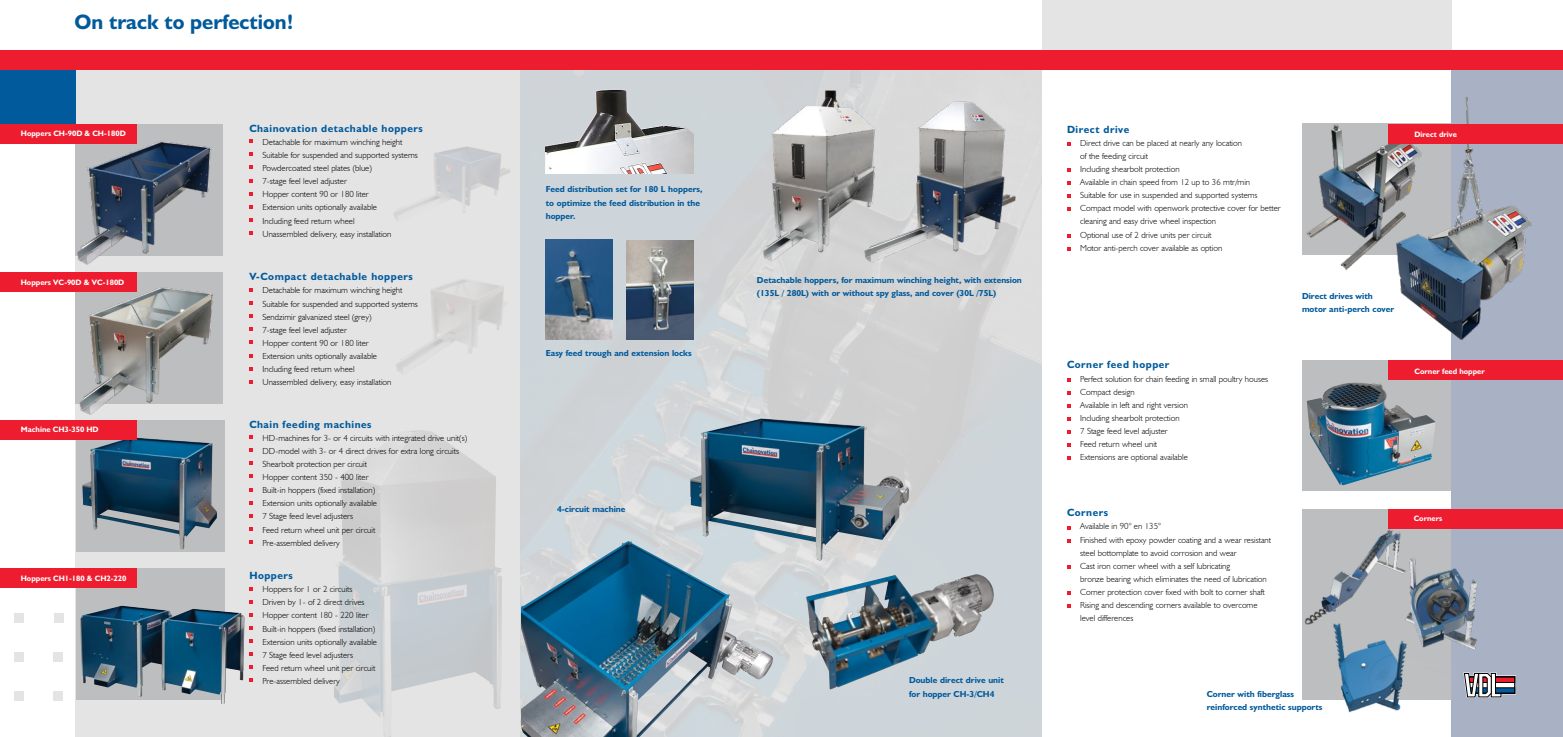
<style>
.page{position:relative;width:1563px;height:737px;background:#fff}
.page>*{position:absolute;margin:0;border:0;box-sizing:border-box;transform-origin:0 0}
.t1{font:700 21px "Humanist 521 BT";color:#005a9c}
.t2{font:700 10.5px "Humanist 521 BT";letter-spacing:.05em;color:#005a9c}
.t3{font:300 8.75px/13.1px "Humanist 521 BT";color:#000}
.t4{font:700 8.75px/13.1px "Humanist 521 BT";color:#005a9c}
.t5{font:700 7.88px "Humanist 521 BT";color:#fff}
</style>
<div class="page">
<div style="left:14px;top:613px;width:10px;height:10px;background:#e5e4e4"></div>
<div style="left:14px;top:652px;width:10px;height:9px;background:#e5e4e4"></div>
<div style="left:14px;top:690px;width:10px;height:10px;background:#e5e4e4"></div>
<div style="left:53px;top:652px;width:10px;height:9px;background:#e5e4e4"></div>
<div style="left:53px;top:690px;width:10px;height:10px;background:#e5e4e4"></div>
<div style="left:54px;top:613px;width:9px;height:10px;background:#e5e4e4"></div>
<div style="left:76px;top:61px;width:966px;height:676px;background:#e5e4e4"></div>
<img style="left:334px;top:430px;width:168px;height:307px">
<img style="left:521px;top:69px;width:521px;height:668px">
<div style="left:0;top:62px;width:76px;height:64px;background:#005a9c"></div>
<div style="left:1302px;top:360px;width:149px;height:131px;background:#bcbec0"></div>
<div style="left:1451px;top:61px;width:112px;height:676px;background:#a9b2c5"></div>
<div style="left:1042px;top:0;width:409px;height:50px;background:#e5e4e4"></div>
<div style="left:0;top:50px;width:1563px;height:19px;background:#ed1c2e"></div>
<div style="left:76px;top:568px;width:148px;height:131px;background:#bcbec0"></div>
<div style="left:1388px;top:360px;width:175px;height:20px;background:#ed1c2e"></div>
<svg style="left:1463px;top:672px;width:53px;height:26px"></svg>
<svg style="left:1067px;top:142px;width:3px;height:4px"></svg>
<svg style="left:1067px;top:168px;width:3px;height:4px"></svg>
<svg style="left:1067px;top:181px;width:3px;height:4px"></svg>
<svg style="left:1067px;top:194px;width:3px;height:4px"></svg>
<svg style="left:1067px;top:247px;width:3px;height:4px"></svg>
<div style="left:1302px;top:509px;width:149px;height:190px;background:#bcbec0"></div>
<div style="left:1388px;top:509px;width:175px;height:20px;background:#ed1c2e"></div>
<img style="left:1305px;top:529px;width:97px;height:94px">
<img style="left:1402px;top:558px;width:76px;height:92px">
<img style="left:1306px;top:382px;width:129px;height:103px">
<img style="left:806px;top:574px;width:191px;height:116px">
<img style="left:521px;top:541px;width:253px;height:196px">
<div style="left:76px;top:420px;width:148px;height:131px;background:#bcbec0"></div>
<svg style="left:249px;top:435px;width:4px;height:4px"></svg>
<svg style="left:249px;top:448px;width:4px;height:4px"></svg>
<svg style="left:249px;top:461px;width:4px;height:4px"></svg>
<svg style="left:249px;top:474px;width:4px;height:4px"></svg>
<svg style="left:249px;top:488px;width:4px;height:3px"></svg>
<svg style="left:249px;top:501px;width:4px;height:3px"></svg>
<svg style="left:249px;top:514px;width:4px;height:3px"></svg>
<svg style="left:249px;top:527px;width:4px;height:4px"></svg>
<svg style="left:249px;top:540px;width:4px;height:4px"></svg>
<div style="left:0;top:568px;width:136px;height:20px;background:#ed1c2e"></div>
<img style="left:80px;top:605px;width:164px;height:99px">
<img style="left:82px;top:437px;width:135px;height:112px">
<div style="left:0;top:420px;width:136px;height:20px;background:#ed1c2e"></div>
<div style="left:76px;top:272px;width:147px;height:132px;background:#bcbec0"></div>
<div style="left:76px;top:124px;width:147px;height:131px;background:#bcbec0"></div>
<svg style="left:249px;top:139px;width:4px;height:4px"></svg>
<svg style="left:249px;top:152px;width:4px;height:4px"></svg>
<svg style="left:249px;top:166px;width:4px;height:3px"></svg>
<svg style="left:249px;top:179px;width:4px;height:3px"></svg>
<svg style="left:249px;top:192px;width:4px;height:3px"></svg>
<svg style="left:249px;top:205px;width:4px;height:4px"></svg>
<svg style="left:249px;top:218px;width:4px;height:4px"></svg>
<svg style="left:249px;top:231px;width:4px;height:4px"></svg>
<div style="left:0;top:272px;width:136px;height:20px;background:#ed1c2e"></div>
<div style="left:0;top:124px;width:136px;height:20px;background:#ed1c2e"></div>
<svg style="left:249px;top:288px;width:4px;height:4px"></svg>
<svg style="left:249px;top:301px;width:4px;height:4px"></svg>
<svg style="left:249px;top:314px;width:4px;height:4px"></svg>
<svg style="left:249px;top:327px;width:4px;height:4px"></svg>
<svg style="left:249px;top:340px;width:4px;height:4px"></svg>
<svg style="left:249px;top:354px;width:4px;height:3px"></svg>
<svg style="left:249px;top:367px;width:4px;height:3px"></svg>
<svg style="left:249px;top:380px;width:4px;height:3px"></svg>
<svg style="left:249px;top:587px;width:4px;height:3px"></svg>
<svg style="left:249px;top:600px;width:4px;height:3px"></svg>
<svg style="left:249px;top:613px;width:4px;height:3px"></svg>
<svg style="left:249px;top:626px;width:4px;height:3px"></svg>
<svg style="left:249px;top:639px;width:4px;height:4px"></svg>
<svg style="left:249px;top:652px;width:4px;height:4px"></svg>
<svg style="left:249px;top:665px;width:4px;height:4px"></svg>
<svg style="left:249px;top:678px;width:4px;height:4px"></svg>
<img style="left:690px;top:418px;width:219px;height:142px">
<img style="left:881px;top:100px;width:149px;height:166px">
<img style="left:546px;top:83px;width:147px;height:91px">
<img style="left:394px;top:134px;width:127px;height:90px">
<img style="left:75px;top:129px;width:139px;height:138px">
<img style="left:79px;top:279px;width:134px;height:136px">
<img style="left:396px;top:275px;width:132px;height:102px">
<img style="left:752px;top:89px;width:129px;height:177px">
<img style="left:1303px;top:123px;width:79px;height:147px">
<img style="left:1382px;top:98px;width:162px;height:242px">
<img style="left:1302px;top:623px;width:152px;height:90px">
<svg style="left:1067px;top:404px;width:3px;height:4px"></svg>
<svg style="left:1067px;top:417px;width:3px;height:4px"></svg>
<svg style="left:1067px;top:430px;width:3px;height:4px"></svg>
<svg style="left:1067px;top:443px;width:3px;height:4px"></svg>
<svg style="left:1067px;top:456px;width:3px;height:4px"></svg>
<svg style="left:1067px;top:565px;width:3px;height:4px"></svg>
<svg style="left:1067px;top:591px;width:3px;height:4px"></svg>
<svg style="left:1067px;top:604px;width:3px;height:4px"></svg>
<div style="left:1388px;top:124px;width:175px;height:19px;background:#ed1c2e"></div>
<img style="left:626px;top:240px;width:67px;height:99px">
<img style="left:546px;top:239px;width:67px;height:100px">
<h1 class="t1" style="left:74px;top:8px;width:221px">On track to perfection!</h1>
<p class="t5" style="left:21px;top:129px;width:106px">Hoppers CH-90D &amp; CH-180D</p>
<p class="t5" style="left:21px;top:278px;width:105px">Hoppers VC-90D &amp; VC-180D</p>
<p class="t5" style="left:21px;top:425px;width:79px">Machine CH3-350 HD</p>
<p class="t5" style="left:21px;top:573px;width:107px">Hoppers CH1-180 &amp; CH2-220</p>
<p class="t2" style="left:249px;top:121px;width:175px">Chainovation detachable hoppers</p>
<p class="t3" style="left:262px;top:135px;width:157px">Detachable for maximum winching height Suitable for suspended and supported systems Powdercoated steel plates (blue)<br>7-stage feel level adjuster<br>Hopper content 90 or 180 liter<br>Extension units optionally available<br>Including feed return wheel<br>Unassembled delivery, easy installation</p>
<p class="t2" style="left:249px;top:270px;width:165px">V-Compact detachable hoppers</p>
<p class="t3" style="left:262px;top:284px;width:157px">Detachable for maximum winching height Suitable for suspended and supported systems Sendzimir galvanized steel (grey)<br>7-stage feel level adjuster<br>Hopper content 90 or 180 liter<br>Extension units optionally available<br>Including feed return wheel<br>Unassembled delivery, easy installation</p>
<p class="t2" style="left:249px;top:417px;width:124px">Chain feeding machines</p>
<p class="t3" style="left:262px;top:431px;width:206px">HD-machines for 3- or 4 circuits with integrated drive unit(s)<br>DD-model with 3- or 4 direct drives for extra long circuits Shearbolt protection per circuit<br>Hopper content 350 - 400 liter<br>Built-in hoppers (fixed installation)<br>Extension units optionally available<br>7 Stage feed level adjusters<br>Feed return wheel unit per circuit<br>Pre-assembled delivery</p>
<p class="t2" style="left:249px;top:569px;width:45px">Hoppers</p>
<p class="t3" style="left:262px;top:582px;width:116px">Hoppers for 1 or 2 circuits<br>Driven by 1- of 2 direct drives<br>Hopper content 180 - 220 liter<br>Built-in hoppers (fixed installation)<br>Extension units optionally available<br>7 Stage feed level adjusters<br>Feed return wheel unit per circuit<br>Pre-assembled delivery</p>
<p class="t4" style="left:546px;top:183px;width:158px">Feed distribution set for 180 L hoppers, to optimize the feed distribution in the hopper.</p>
<p class="t4" style="left:546px;top:346px;width:147px">Easy feed trough and extension locks</p>
<p class="t4" style="left:557px;top:502px;width:70px">4-circuit machine</p>
<p class="t4" style="left:757px;top:273px;width:266px">Detachable hoppers, for maximum winching height, with extension (135L / 280L) with or without spy glass, and cover (30L /75L)</p>
<p class="t4" style="left:909px;top:673px;width:96px">Double direct drive unit for hopper CH-3/CH4</p>
<p class="t2" style="left:1067px;top:122px;width:64px">Direct drive</p>
<p class="t3" style="left:1080px;top:136px;width:202px">Direct drive can be placed at nearly any location<br>of the feeding circuit<br>Including shearbolt protection<br>Available in chain speed from 12 up to 36 mtr/min<br>Suitable for use in suspended and supported systems Compact model with openwork protective cover for better cleaning and easy drive wheel inspection<br>Optional use of 2 drive units per circuit<br>Motor anti-perch cover available as option</p>
<p class="t2" style="left:1067px;top:358px;width:104px">Corner feed hopper</p>
<p class="t3" style="left:1080px;top:372px;width:190px">Perfect solution for chain feeding in small poultry houses<br>Compact design<br>Available in left and right version<br>Including shearbolt protection<br>7 Stage feed level adjuster<br>Feed return wheel unit<br>Extensions are optional available</p>
<p class="t2" style="left:1067px;top:506px;width:43px">Corners</p>
<p class="t3" style="left:1080px;top:520px;width:193px">Available in 90° en 135°<br>Finished with epoxy powder coating and a wear resistant steel bottomplate to avoid corrosion and wear<br>Cast iron corner wheel with a self lubricating<br>bronze bearing which eliminates the need of lubrication Corner protection cover fixed with bolt to corner shaft Rising and descending corners available to overcome level differences</p>
<p class="t5" style="left:1414px;top:129px;width:44px">Direct drive</p>
<p class="t4" style="left:1302px;top:289px;width:94px">Direct drives with motor anti-perch cover</p>
<p class="t5" style="left:1414px;top:366px;width:72px">Corner feed hopper</p>
<p class="t5" style="left:1413px;top:513px;width:30px">Corners</p>
<p class="t4" style="left:1207px;top:687px;width:117px">Corner with fiberglass reinforced synthetic supports</p>
</div>
